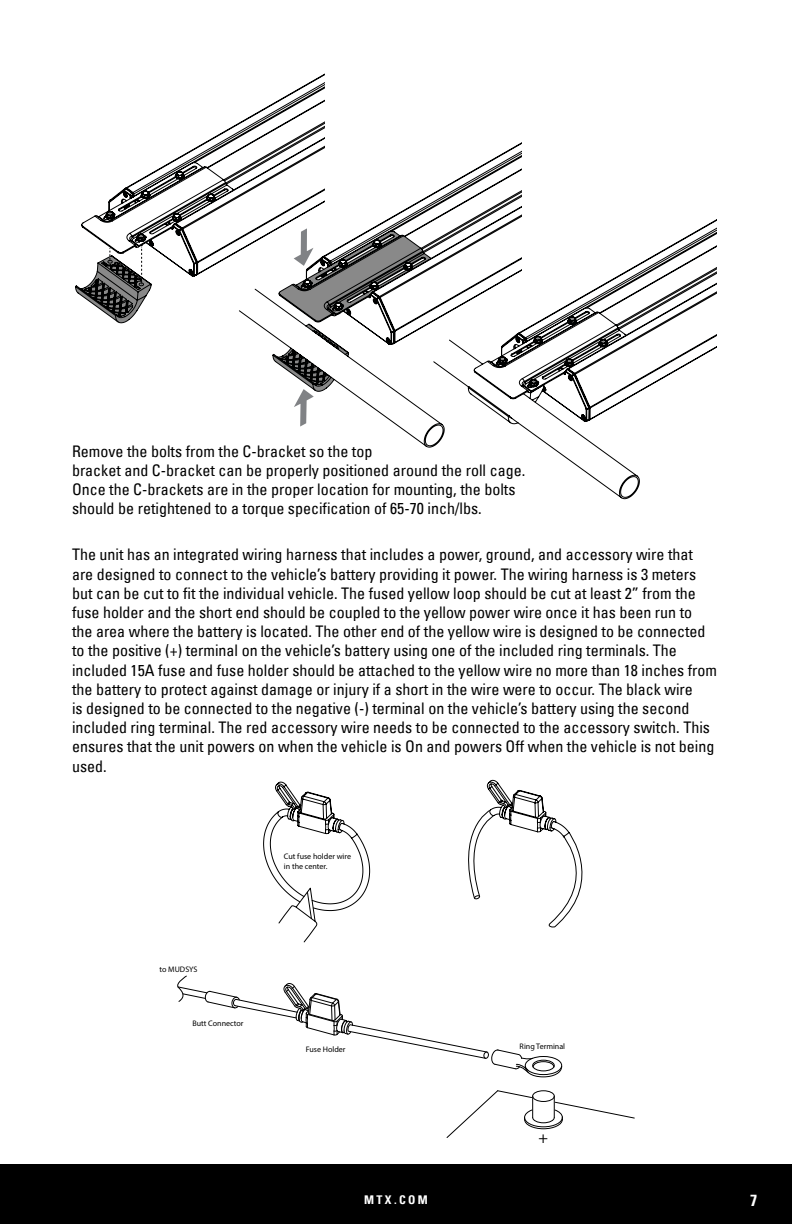
<style>
.page{position:relative;width:792px;height:1224px;background:#fff}
.page>*{position:absolute;margin:0;border:0;box-sizing:border-box;transform-origin:0 0}
.t1{font:condensed 16px/19.2px "Univers LT";color:#000}
.t2{font:700 condensed 16px "Univers LT";color:#fff}
.t3{font:16px "Myriad Pro";color:#000}
.t4{font:700 condensed 12px "Univers LT";letter-spacing:.2em;color:#fff}
.t5{font:8px/9.6px "Myriad Pro";color:#000}
</style>
<div class="page">
<div style="left:0;top:1165px;width:792px;height:59px;background:#000"></div>
<svg style="left:75px;top:73px;width:250px;height:250px"></svg>
<svg style="left:239px;top:141px;width:283px;height:306px"></svg>
<svg style="left:273px;top:228px;width:158px;height:199px"></svg>
<svg style="left:433px;top:215px;width:283px;height:284px"></svg>
<svg style="left:468px;top:780px;width:115px;height:148px"></svg>
<svg style="left:263px;top:782px;width:107px;height:160px"></svg>
<svg style="left:446px;top:1090px;width:189px;height:48px"></svg>
<svg style="left:177px;top:976px;width:385px;height:101px"></svg>
<p class="t1" style="left:72px;top:441px;width:455px">Remove the bolts from the C-bracket so the top<br>bracket and C-bracket can be properly positioned around the roll cage.<br>Once the C-brackets are in the proper location for mounting, the bolts should be retightened to a torque specification of 65-70 inch/lbs.</p>
<p class="t1" style="left:72px;top:545px;width:647px">The unit has an integrated wiring harness that includes a power, ground, and accessory wire that are designed to connect to the vehicle’s battery providing it power. The wiring harness is 3 meters but can be cut to fit the individual vehicle. The fused yellow loop should be cut at least 2” from the fuse holder and the short end should be coupled to the yellow power wire once it has been run to<br>the area where the battery is located. The other end of the yellow wire is designed to be connected to the positive (+) terminal on the vehicle’s battery using one of the included ring terminals. The included 15A fuse and fuse holder should be attached to the yellow wire no more than 18 inches from the battery to protect against damage or injury if a short in the wire were to occur. The black wire<br>is designed to be connected to the negative (-) terminal on the vehicle’s battery using the second included ring terminal. The red accessory wire needs to be connected to the accessory switch. This ensures that the unit powers on when the vehicle is On and powers Off when the vehicle is not being used.</p>
<p class="t5" style="left:160px;top:964px;width:39px">to MUDSYS</p>
<p class="t5" style="left:192px;top:1019px;width:53px">Butt Connector</p>
<p class="t5" style="left:284px;top:852px;width:69px">Cut fuse holder wire in the center.</p>
<p class="t5" style="left:306px;top:1044px;width:41px">Fuse Holder</p>
<p class="t5" style="left:520px;top:1041px;width:47px">Ring Terminal</p>
<p class="t3" style="left:539px;top:1128px;width:11px">+</p>
<p class="t4" style="left:364px;top:1193px;width:65px">MTX.COM</p>
<p class="t2" style="left:750px;top:1190px;width:9px">7</p>
</div>
